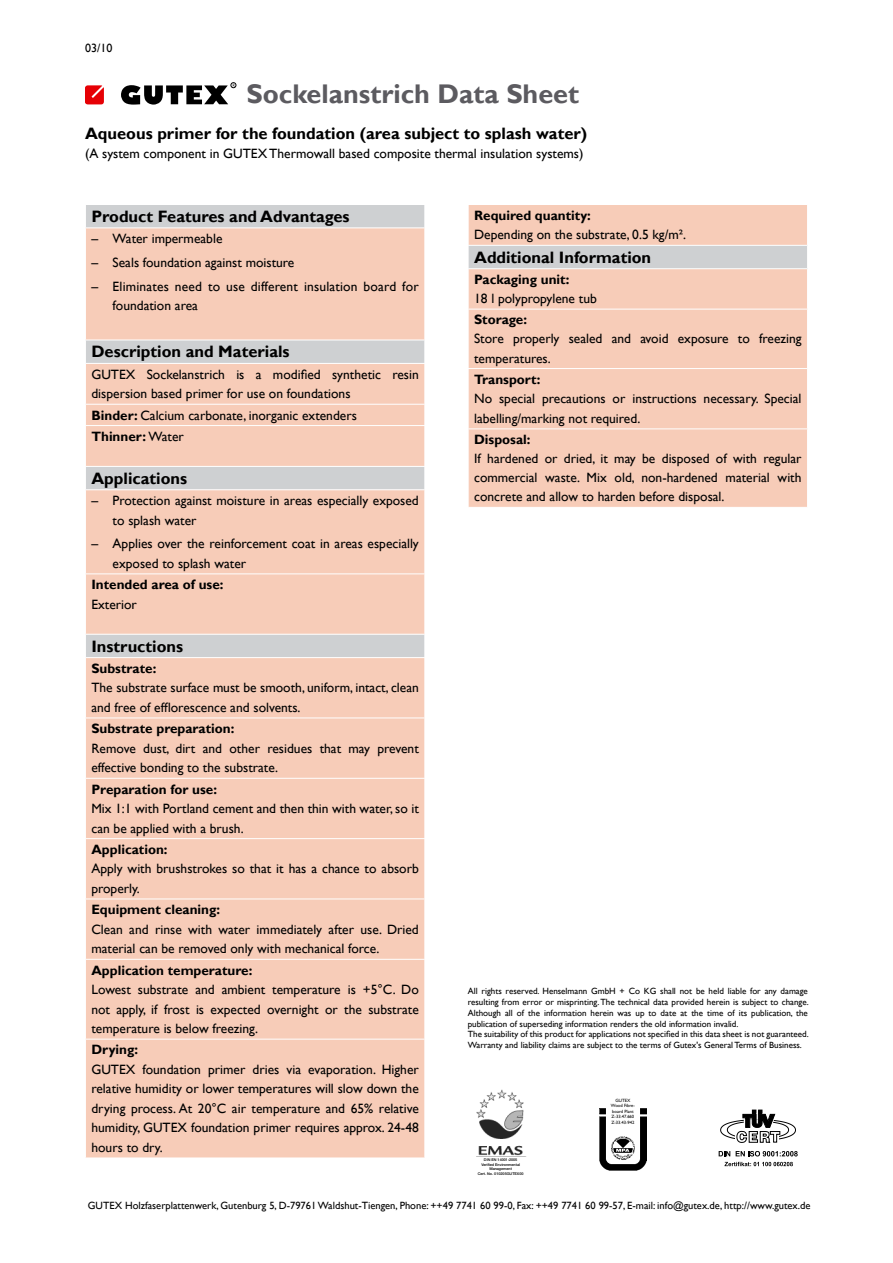
<style>
.page{position:relative;width:893px;height:1263px;background:#fff}
.page>*{position:absolute;margin:0;border:0;box-sizing:border-box;transform-origin:0 0}
.t1{font:700 27px "Gill Sans";color:#5c5b60}
.t2{font:700 16.5px "Gill Sans";color:#000}
.t3{font:13.5px/19.5px "Gill Sans";color:#000}
.t4{font:700 13.5px "Gill Sans";color:#000}
.t5{font:12px "Gill Sans";color:#000}
.t6{font:10.5px "Gill Sans";color:#000}
.t7{font:9px/10.8px "Gill Sans";color:#000}
.t8{font:4.65px/5.6px "Gill Sans";color:#000;text-align:center}
.t9{font:500 3.75px/4.5px "Helvetica Neue";color:#000;text-align:center}
.s1{font-weight:700}
</style>
<div class="page">
<svg style="left:85px;top:85px;width:19px;height:19px"></svg>
<svg style="left:121px;top:82px;width:115px;height:23px"></svg>
<div style="left:86px;top:205px;width:338px;height:22px;background:#ced0d2"></div>
<svg style="left:86px;top:228px;width:338px;height:929px;background:#f4ccba"></svg>
<svg style="left:424px;top:205px;width:1px;height:22px"></svg>
<svg style="left:424px;top:341px;width:1px;height:22px"></svg>
<hr style="left:85px;top:340px;width:340px;height:1px;background:#fff">
<hr style="left:85px;top:363px;width:340px;height:1px;background:#fff">
<svg style="left:424px;top:405px;width:1px;height:20px"></svg>
<hr style="left:85px;top:404px;width:340px;height:1px;background:#fff">
<hr style="left:85px;top:425px;width:340px;height:1px;background:#fff">
<svg style="left:424px;top:467px;width:1px;height:22px"></svg>
<hr style="left:85px;top:466px;width:340px;height:1px;background:#fff">
<hr style="left:85px;top:489px;width:340px;height:1px;background:#fff">
<hr style="left:85px;top:573px;width:340px;height:1px;background:#fff">
<svg style="left:424px;top:635px;width:1px;height:22px"></svg>
<hr style="left:85px;top:634px;width:340px;height:1px;background:#fff">
<hr style="left:85px;top:657px;width:340px;height:1px;background:#fff">
<hr style="left:85px;top:717px;width:340px;height:1px;background:#fff">
<hr style="left:85px;top:778px;width:340px;height:1px;background:#fff">
<hr style="left:85px;top:838px;width:340px;height:1px;background:#fff">
<hr style="left:85px;top:898px;width:340px;height:1px;background:#fff">
<hr style="left:85px;top:959px;width:340px;height:1px;background:#fff">
<hr style="left:85px;top:1039px;width:340px;height:1px;background:#fff">
<div style="left:469px;top:205px;width:338px;height:302px;background:#f7ccb8"></div>
<div style="left:468px;top:245px;width:339px;height:24px;background:#ced0d2"></div>
<svg style="left:468px;top:246px;width:1px;height:22px"></svg>
<hr style="left:468px;top:245px;width:340px;height:1px;background:#fff">
<hr style="left:468px;top:268px;width:340px;height:1px;background:#fff">
<hr style="left:468px;top:309px;width:340px;height:1px;background:#fff">
<hr style="left:468px;top:368px;width:340px;height:1px;background:#fff">
<hr style="left:468px;top:428px;width:340px;height:1px;background:#fff">
<img style="left:600px;top:1108px;width:47px;height:63px">
<img style="left:477px;top:1089px;width:50px;height:68px">
<div style="left:608px;top:1098px;width:30px;height:33px;background:#fff"></div>
<svg style="left:719px;top:1151px;width:11px;height:5px"></svg>
<svg style="left:725px;top:1162px;width:68px;height:4px"></svg>
<svg style="left:720px;top:1110px;width:76px;height:33px"></svg>
<svg style="left:736px;top:1151px;width:62px;height:5px"></svg>
<p class="t5" style="left:85px;top:41px;width:29px">03/10</p>
<h1 class="t1" style="left:247px;top:77px;width:334px">Sockelanstrich Data Sheet</h1>
<p class="t2" style="left:85px;top:123px;width:504px">Aqueous primer for the foundation (area subject to splash water)</p>
<p class="t3" style="left:85px;top:144px;width:500px">(A system component in GUTEX Thermowall based composite thermal insulation systems)</p>
<p class="t2" style="left:91px;top:206px;width:260px">Product Features and Advantages</p>
<p class="t3" style="left:91px;top:229px;width:133px">– Water impermeable</p>
<p class="t3" style="left:91px;top:253px;width:205px">– Seals foundation against moisture</p>
<p class="t3" style="left:113px;top:277px;width:308px;text-indent:-21px">– Eliminates need to use different insulation board for foundation area</p>
<p class="t2" style="left:91px;top:342px;width:200px">Description and Materials</p>
<p class="t3" style="left:91px;top:365px;width:329px">GUTEX Sockelanstrich is a modified synthetic resin dispersion based primer for use on foundations</p>
<p class="t3" style="left:91px;top:405px;width:267px;line-height:21.3px"><span class="s1">Binder:</span> Calcium carbonate, inorganic extenders<br><span class="s1">Thinner:</span> Water</p>
<p class="t2" style="left:91px;top:468px;width:97px">Applications</p>
<p class="t3" style="left:113px;top:491px;width:308px;text-indent:-21px">– Protection against moisture in areas especially exposed to splash water</p>
<p class="t3" style="left:113px;top:534px;width:308px;text-indent:-21px">– Applies over the reinforcement coat in areas especially exposed to splash water</p>
<p class="t4" style="left:91px;top:576px;width:134px">Intended area of use:</p>
<p class="t3" style="left:91px;top:595px;width:47px">Exterior</p>
<p class="t2" style="left:91px;top:636px;width:93px">Instructions</p>
<p class="t4" style="left:91px;top:660px;width:66px">Substrate:</p>
<p class="t3" style="left:91px;top:678px;width:329px">The substrate surface must be smooth, uniform, intact, clean and free of efflorescence and solvents.</p>
<p class="t4" style="left:91px;top:721px;width:145px">Substrate preparation:</p>
<p class="t3" style="left:91px;top:739px;width:329px">Remove dust, dirt and other residues that may prevent effective bonding to the substrate.</p>
<p class="t4" style="left:91px;top:781px;width:127px">Preparation for use:</p>
<p class="t3" style="left:91px;top:799px;width:329px">Mix 1:1 with Portland cement and then thin with water, so it can be applied with a brush.</p>
<p class="t4" style="left:91px;top:841px;width:78px">Application:</p>
<p class="t3" style="left:91px;top:859px;width:329px">Apply with brushstrokes so that it has a chance to absorb properly.</p>
<p class="t4" style="left:91px;top:901px;width:130px">Equipment cleaning:</p>
<p class="t3" style="left:91px;top:920px;width:329px">Clean and rinse with water immediately after use. Dried material can be removed only with mechanical force.</p>
<p class="t4" style="left:91px;top:962px;width:162px">Application temperature:</p>
<p class="t3" style="left:91px;top:980px;width:329px;text-align:justify">Lowest substrate and ambient temperature is +5°C. Do not apply, if frost is expected overnight or the substrate temperature is below freezing.</p>
<p class="t4" style="left:91px;top:1042px;width:48px">Drying:</p>
<p class="t3" style="left:91px;top:1060px;width:329px;text-align:justify">GUTEX foundation primer dries via evaporation. Higher relative humidity or lower temperatures will slow down the drying process. At 20°C air temperature and 65% relative humidity, GUTEX foundation primer requires approx. 24-48 hours to dry.</p>
<p class="t4" style="left:474px;top:207px;width:118px">Required quantity:</p>
<p class="t3" style="left:474px;top:225px;width:214px">Depending on the substrate, 0.5 kg/m².</p>
<p class="t2" style="left:474px;top:247px;width:179px">Additional Information</p>
<p class="t4" style="left:474px;top:271px;width:97px">Packaging unit:</p>
<p class="t3" style="left:474px;top:289px;width:124px">18 l polypropylene tub</p>
<p class="t4" style="left:474px;top:312px;width:54px">Storage:</p>
<p class="t3" style="left:474px;top:330px;width:329px;line-height:19px">Store properly sealed and avoid exposure to freezing temperatures.</p>
<p class="t4" style="left:474px;top:371px;width:68px">Transport:</p>
<p class="t3" style="left:474px;top:389px;width:329px">No special precautions or instructions necessary. Special labelling/marking not required.</p>
<p class="t4" style="left:474px;top:431px;width:58px">Disposal:</p>
<p class="t3" style="left:474px;top:449px;width:329px;line-height:19px;text-align:justify">If hardened or dried, it may be disposed of with regular commercial waste. Mix old, non-hardened material with concrete and allow to harden before disposal.</p>
<p class="t7" style="left:468px;top:986px;width:343px">All rights reserved. Henselmann GmbH + Co KG shall not be held liable for any damage resulting from error or misprinting. The technical data provided herein is subject to change.<br>Although all of the information herein was up to date at the time of its publication, the publication of superseding information renders the old information invalid.<br>The suitability of this product for applications not specified in this data sheet is not guaranteed.<br>Warranty and liability claims are subject to the terms of Gutex's General Terms of Business.</p>
<p class="t9" style="left:478px;top:1157px;width:47px">DIN EN 14001:2005<br>Verified Environmental<br>Management<br>Cert. No. 010205GUTEX00</p>
<p class="t8" style="left:611px;top:1097px;width:26px">GUTEX<br>Wood Fibre&shy;board Plant<br>Z-33.47.660<br>Z-33.43-942</p>
<p class="t6" style="left:88px;top:1199px;width:724px">GUTEX Holzfaserplattenwerk, Gutenburg 5, D-79761 Waldshut-Tiengen, Phone: ++49 7741 60 99-0, Fax: ++49 7741 60 99-57, E-mail: info@gutex.de, http://www.gutex.de</p>
</div>
